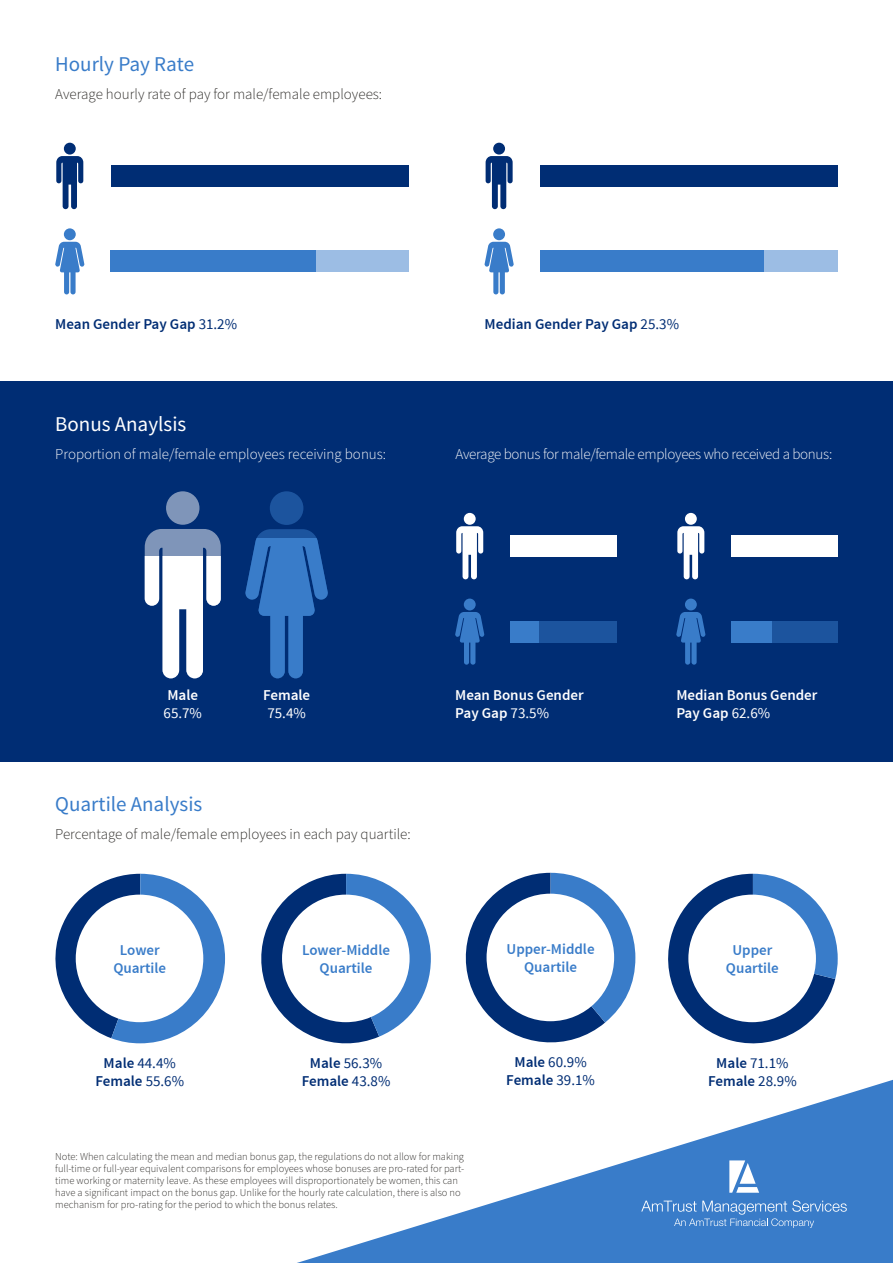
<style>
.page{position:relative;width:893px;height:1263px;background:#fff}
.page>*{position:absolute;margin:0;border:0;box-sizing:border-box;transform-origin:0 0}
.t1{font:21px "Source Sans Pro";color:#397cc9}
.t2{font:21px "Source Sans Pro";color:#fff}
.t3{font:600 15px/18px "Source Sans Pro";color:#002d74;text-align:center}
.t4{font:300 15px "Source Sans Pro";color:#2c2a27}
.t5{font:600 15px/18px "Source Sans Pro";color:#397cc9;text-align:center}
.t6{font:600 15px/18px "Source Sans Pro";color:#fff}
.t7{font:300 15px "Source Sans Pro";letter-spacing:-.02em;color:#fff}
.t8{font:300 15px "Source Sans Pro";color:#fff}
.t9{font:15px "Source Sans Pro";color:#fff}
.t10{font:300 10.5px/12px "Source Sans Pro";color:#2c2a27}
.s1{font-weight:400}
</style>
<div class="page">
<div style="left:0;top:381px;width:893px;height:381px;background:#002d74"></div>
<svg style="left:297px;top:1079px;width:596px;height:184px"></svg>
<div style="left:111px;top:251px;width:297px;height:21px;background:#9cbde4"></div>
<div style="left:540px;top:251px;width:298px;height:21px;background:#9cbde4"></div>
<div style="left:64px;top:143px;width:12px;height:12px;background:#002d74;border-radius:50%"></div>
<svg style="left:56px;top:156px;width:27px;height:53px"></svg>
<div style="left:64px;top:228px;width:12px;height:12px;background:#397cc9;border-radius:50%"></div>
<svg style="left:55px;top:242px;width:30px;height:52px"></svg>
<div style="left:111px;top:165px;width:297px;height:22px;background:#002d74"></div>
<div style="left:111px;top:251px;width:205px;height:21px;background:#397cc9"></div>
<div style="left:493px;top:143px;width:12px;height:12px;background:#002d74;border-radius:50%"></div>
<svg style="left:486px;top:156px;width:27px;height:53px"></svg>
<div style="left:493px;top:228px;width:12px;height:12px;background:#397cc9;border-radius:50%"></div>
<svg style="left:484px;top:242px;width:30px;height:52px"></svg>
<div style="left:540px;top:165px;width:298px;height:22px;background:#002d74"></div>
<div style="left:540px;top:251px;width:223px;height:21px;background:#397cc9"></div>
<div style="left:731px;top:621px;width:106px;height:21px;background:#1c549e"></div>
<div style="left:510px;top:621px;width:106px;height:21px;background:#1c549e"></div>
<div style="left:270px;top:491px;width:33px;height:34px;background:#1c549e;border-radius:50%"></div>
<div style="left:464px;top:513px;width:12px;height:12px;background:#fff;border-radius:50%"></div>
<svg style="left:456px;top:526px;width:27px;height:53px"></svg>
<div style="left:464px;top:599px;width:12px;height:11px;background:#397cc9;border-radius:50%"></div>
<svg style="left:455px;top:612px;width:29px;height:53px"></svg>
<div style="left:510px;top:535px;width:106px;height:22px;background:#fff"></div>
<div style="left:510px;top:621px;width:29px;height:21px;background:#397cc9"></div>
<div style="left:685px;top:513px;width:12px;height:12px;background:#fff;border-radius:50%"></div>
<svg style="left:677px;top:526px;width:27px;height:53px"></svg>
<div style="left:685px;top:599px;width:12px;height:11px;background:#397cc9;border-radius:50%"></div>
<svg style="left:676px;top:612px;width:30px;height:53px"></svg>
<div style="left:731px;top:535px;width:106px;height:22px;background:#fff"></div>
<div style="left:731px;top:621px;width:40px;height:21px;background:#397cc9"></div>
<div style="left:166px;top:491px;width:33px;height:34px;background:#7f95b9;border-radius:50%"></div>
<svg style="left:145px;top:529px;width:76px;height:149px"></svg>
<svg style="left:245px;top:529px;width:83px;height:149px"></svg>
<svg style="left:55px;top:874px;width:170px;height:169px"></svg>
<div style="left:76px;top:895px;width:127px;height:127px;background:#fff;border-radius:50%"></div>
<svg style="left:261px;top:874px;width:170px;height:170px"></svg>
<div style="left:282px;top:895px;width:128px;height:127px;background:#fff;border-radius:50%"></div>
<svg style="left:465px;top:873px;width:170px;height:170px"></svg>
<div style="left:487px;top:894px;width:127px;height:127px;background:#fff;border-radius:50%"></div>
<svg style="left:668px;top:874px;width:170px;height:170px"></svg>
<div style="left:688px;top:895px;width:128px;height:127px;background:#fff;border-radius:50%"></div>
<svg style="left:729px;top:1160px;width:30px;height:33px"></svg>
<svg style="left:641px;top:1200px;width:206px;height:28px;background:#528dcf"></svg>
<h1 class="t1" style="left:55px;top:51px;width:140px">Hourly Pay Rate</h1>
<h2 class="t4" style="left:55px;top:84px;width:328px">Average hourly rate of pay for male/female employees:</h2>
<h2 class="t3" style="left:55px;top:315px;width:183px">Mean Gender Pay Gap <span class="s1">31.2%</span></h2>
<h2 class="t3" style="left:485px;top:315px;width:196px">Median Gender Pay Gap <span class="s1">25.3%</span></h2>
<h1 class="t2" style="left:55px;top:411px;width:133px">Bonus Anaylsis</h1>
<h2 class="t8" style="left:55px;top:444px;width:332px">Proportion of male/female employees receiving bonus:</h2>
<h2 class="t7" style="left:455px;top:444px;width:378px">Average bonus for male/female employees who received a bonus:</h2>
<h2 class="t6" style="left:167px;top:686px;width:32px">Male</h2>
<h2 class="t9" style="left:164px;top:704px;width:40px">65.7%</h2>
<h2 class="t6" style="left:263px;top:686px;width:49px">Female</h2>
<h2 class="t9" style="left:267px;top:704px;width:40px">75.4%</h2>
<h2 class="t6" style="left:455px;top:686px;width:130px">Mean Bonus Gender<br>Pay Gap <span class="s1">73.5%</span></h2>
<h2 class="t6" style="left:676px;top:686px;width:143px">Median Bonus Gender<br>Pay Gap <span class="s1">62.6%</span></h2>
<h1 class="t1" style="left:55px;top:791px;width:149px">Quartile Analysis</h1>
<h2 class="t4" style="left:55px;top:824px;width:357px">Percentage of male/female employees in each pay quartile:</h2>
<h2 class="t5" style="left:113px;top:941px;width:54px">Lower<br>Quartile</h2>
<h2 class="t5" style="left:302px;top:941px;width:89px">Lower-Middle<br>Quartile</h2>
<h2 class="t5" style="left:507px;top:940px;width:90px">Upper-Middle<br>Quartile</h2>
<h2 class="t5" style="left:726px;top:941px;width:54px">Upper<br>Quartile</h2>
<h2 class="t3" style="left:95px;top:1054px;width:90px">Male <span class="s1">44.4%<br></span>Female <span class="s1">55.6%</span></h2>
<h2 class="t3" style="left:302px;top:1054px;width:90px">Male <span class="s1">56.3%<br></span>Female <span class="s1">43.8%</span></h2>
<h2 class="t3" style="left:506px;top:1053px;width:90px">Male <span class="s1">60.9%<br></span>Female <span class="s1">39.1%</span></h2>
<h2 class="t3" style="left:708px;top:1054px;width:90px">Male <span class="s1">71.1%<br></span>Female <span class="s1">28.9%</span></h2>
<p class="t10" style="left:55px;top:1150px;width:410px">Note: When calculating the mean and median bonus gap, the regulations do not allow for making full-time or full-year equivalent comparisons for employees whose bonuses are pro-rated for part&shy;time working or maternity leave. As these employees will disproportionately be women, this can have a significant impact on the bonus gap. Unlike for the hourly rate calculation, there is also no mechanism for pro-rating for the period to which the bonus relates.</p>
</div>
